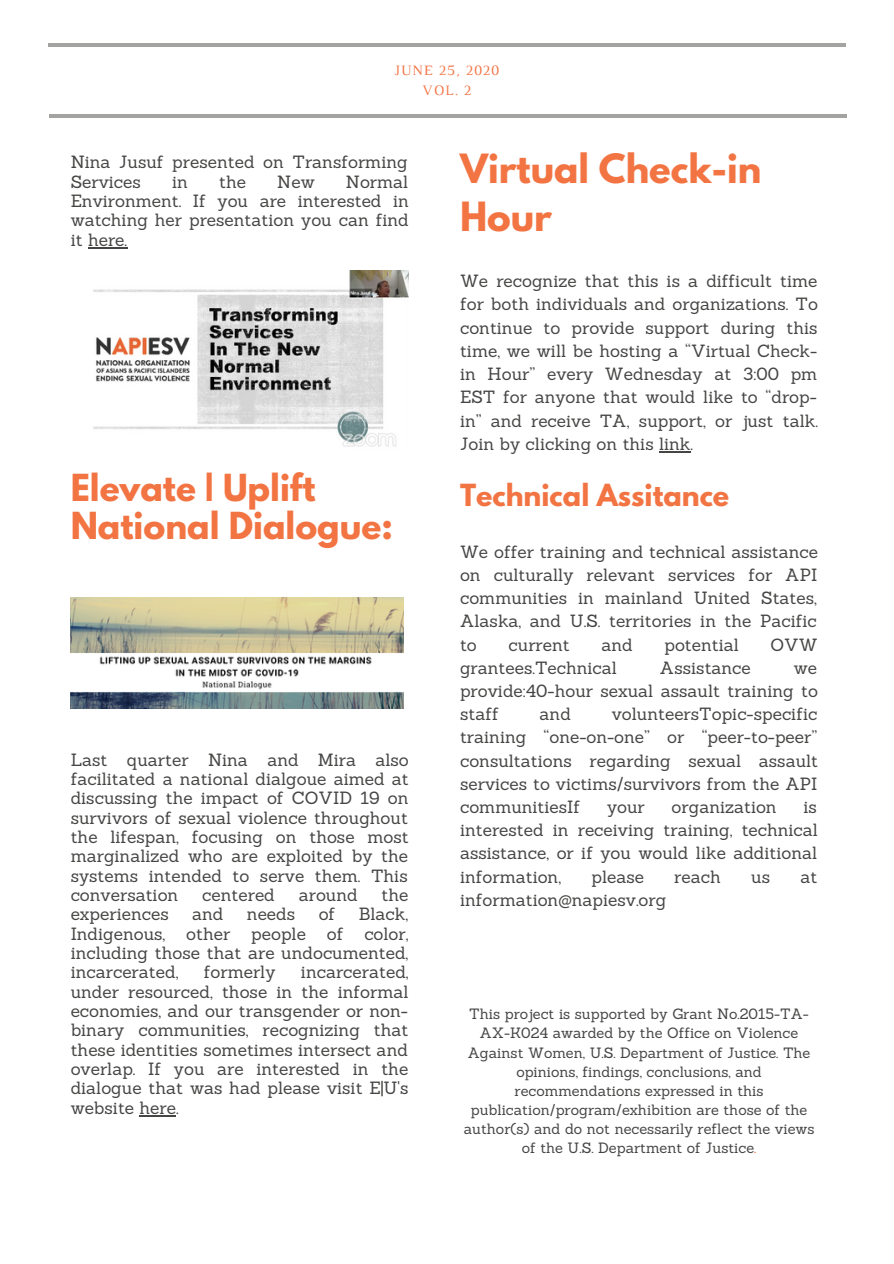
<style>
.page{position:relative;width:894px;height:1264px;background:#fff}
.page>*{position:absolute;margin:0;border:0;box-sizing:border-box;transform-origin:0 0}
.t1{font:700 35.7px/47.7px "League Spartan";color:#f37443}
.t2{font:700 33px/37.3px "League Spartan";color:#f37443}
.t3{font:700 27px "League Spartan";color:#f37443}
.t4{font:17.25px/19.4px "Sanchez";color:#464544;text-align:justify}
.t5{font:14.7px "Luthier";letter-spacing:.06em;color:#f37443}
.t6{font:14.55px/19px "Sanchez";color:#464544;text-align:center}
.s1{color:#f37443}
</style>
<div class="page">
<hr style="left:49px;top:114px;width:797px;height:3px;background:#464544">
<hr style="left:48px;top:43px;width:797px;height:4px;background:#a3a3a2">
<hr style="left:659px;top:451px;width:31px;height:1px;background:#464544">
<img style="left:93px;top:271px;width:315px;height:176px">
<hr style="left:139px;top:1115px;width:37px;height:1px;background:#464544">
<img style="left:71px;top:598px;width:332px;height:110px">
<hr style="left:88px;top:247px;width:39px;height:1px;background:#464544">
<p class="t5" style="left:394px;top:65px;width:106px">JUNE 25, 2020</p>
<p class="t5" style="left:422px;top:85px;width:51px">VOL. 2</p>
<p class="t4" style="left:71px;top:152px;width:338px">Nina Jusuf presented on Transforming<br>Services</p>
<p class="t4" style="left:71px;top:172px;width:339px;text-indent:275px">Normal Environment. If you are interested in watching her presentation you can find it here.</p>
<p class="t4" style="left:172px;top:172px;width:17px">in</p>
<p class="t4" style="left:219px;top:172px;width:28px">the</p>
<p class="t4" style="left:277px;top:172px;width:39px">New</p>
<p class="t2" style="left:71px;top:473px;width:324px">Elevate | Uplift<br>National Dialogue:</p>
<p class="t4" style="left:71px;top:749px;width:339px">Last quarter Nina and Mira also facilitated a national dialgoue aimed at discussing the impact of COVID 19 on survivors of sexual violence throughout the lifespan, focusing on those most marginalized who are exploited by the systems intended to serve them. This conversation</p>
<p class="t4" style="left:202px;top:885px;width:74px">centered</p>
<p class="t4" style="left:299px;top:885px;width:60px">around</p>
<p class="t4" style="left:381px;top:885px;width:28px">the</p>
<p class="t4" style="left:71px;top:904px;width:99px">experiences</p>
<p class="t4" style="left:192px;top:904px;width:33px">and</p>
<p class="t4" style="left:247px;top:904px;width:50px">needs</p>
<p class="t4" style="left:318px;top:904px;width:18px">of</p>
<p class="t4" style="left:71px;top:904px;width:339px;text-indent:288px">Black, Indigenous, other people of color, including those that are undocumented, incarcerated,</p>
<p class="t4" style="left:204px;top:962px;width:73px">formerly</p>
<p class="t4" style="left:71px;top:962px;width:339px;text-indent:230px">incarcerated, under resourced, those in the informal economies, and our transgender or non&shy;binary communities, recognizing that these identities sometimes intersect and overlap. If you are interested in the dialogue that was had please visit E|U's website here.</p>
<p class="t1" style="left:460px;top:150px;width:303px">Virtual Check-in<br>Hour</p>
<p class="t4" style="left:460px;top:269px;width:359px;line-height:23.2px">We recognize that this is a difficult time for both individuals and organizations. To continue to provide support during this time, we will be hosting a “Virtual Check&shy;in Hour” every Wednesday at 3:00 pm EST for anyone that would like to “drop&shy;in” and receive TA, support, or just talk.<br>Join by clicking on this link.</p>
<p class="t3" style="left:460px;top:481px;width:270px">Technical Assitance</p>
<p class="t4" style="left:460px;top:539px;width:359px;line-height:23.2px">We offer training and technical assistance on culturally relevant services for API communities in mainland United States, Alaska, and U.S. territories in the Pacific to</p>
<p class="t4" style="left:508px;top:634px;width:63px">current</p>
<p class="t4" style="left:601px;top:634px;width:33px">and</p>
<p class="t4" style="left:664px;top:634px;width:76px">potential</p>
<p class="t4" style="left:770px;top:634px;width:49px">OVW</p>
<p class="t4" style="left:460px;top:657px;width:158px">grantees.Technical</p>
<p class="t4" style="left:659px;top:657px;width:92px">Assistance</p>
<p class="t4" style="left:460px;top:656px;width:359px;line-height:23.2px;text-indent:333px">we provide:40-hour sexual assault training to staff</p>
<p class="t4" style="left:460px;top:702px;width:359px;line-height:23.2px;text-indent:152px">volunteersTopic-specific training “one-on-one” or “peer-to-peer” consultations regarding sexual assault services to victims/survivors from the API communitiesIf</p>
<p class="t4" style="left:539px;top:704px;width:33px">and</p>
<p class="t4" style="left:460px;top:795px;width:359px;line-height:23.2px;text-indent:343px">is interested in receiving training, technical assistance, or if you would like additional information,</p>
<p class="t4" style="left:607px;top:797px;width:39px">your</p>
<p class="t4" style="left:671px;top:797px;width:106px">organization</p>
<p class="t4" style="left:591px;top:866px;width:54px">please</p>
<p class="t4" style="left:674px;top:866px;width:48px">reach</p>
<p class="t4" style="left:751px;top:866px;width:20px">us</p>
<p class="t4" style="left:800px;top:866px;width:18px">at</p>
<p class="t4" style="left:460px;top:890px;width:208px">information@napiesv.org</p>
<p class="t6" style="left:463px;top:1004px;width:352px">This project is supported by Grant No.2015-TA-AX-K024 awarded by the Office on Violence Against Women, U.S. Department of Justice. The opinions, findings, conclusions, and recommendations expressed in this publication/program/exhibition are those of the author(s) and do not necessarily reflect the views of the U.S. Department of Justice<span class="s1">.</span></p>
</div>
